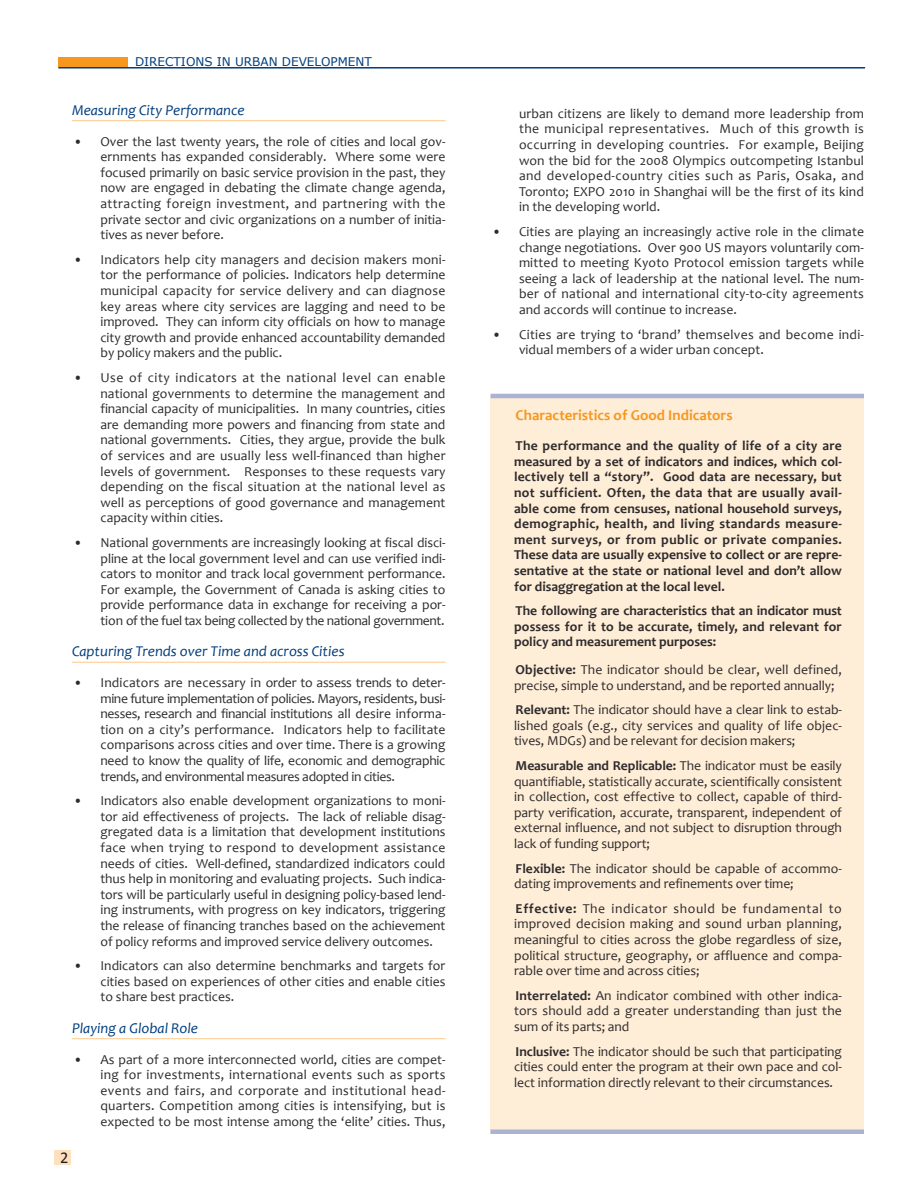
<style>
.page{position:relative;width:918px;height:1188px;background:#fff}
.page>*{position:absolute;margin:0;border:0;box-sizing:border-box;transform-origin:0 0}
.t1{font:16.5px "Calibri";color:#231f20}
.t2{font:italic 15px "Candara";color:#013d7d}
.t3{font:700 15px "Candara";color:#f7971d}
.t4{font:13.65px/15.6px "Candara";color:#2e2b2c;text-align:justify}
.t5{font:700 13.65px/15.6px "Candara";color:#2e2b2c;text-align:justify}
.t6{font:13.65px/15.6px "Candara";letter-spacing:.02em;color:#2e2b2c}
.t7{font:12px "MS Reference Sans Serif";color:#013d7d}
.s1{font-weight:700}
</style>
<div class="page">
<div style="left:55px;top:1150px;width:16px;height:15px;background:#fee0bf"></div>
<div style="left:58px;top:57px;width:70px;height:11px;background:#f7971d"></div>
<hr style="left:58px;top:67px;width:807px;height:2px;background:#013d7d">
<div style="left:490px;top:398px;width:374px;height:736px;background:#feedd7"></div>
<hr style="left:72px;top:120px;width:374px;height:1px;background:#fdc889">
<hr style="left:72px;top:662px;width:374px;height:1px;background:#fdc889">
<hr style="left:72px;top:1038px;width:374px;height:1px;background:#fdc889">
<hr style="left:490px;top:394px;width:374px;height:4px;background:#abb3d2">
<hr style="left:490px;top:1130px;width:374px;height:4px;background:#abb3d2">
<p class="t7" style="left:135px;top:54px;width:238px">DIRECTIONS IN URBAN DEVELOPMENT</p>
<p class="t2" style="left:72px;top:101px;width:174px">Measuring City Performance</p>
<p class="t4" style="left:100px;top:133px;width:347px;text-indent:-27px">• Over the last twenty years, the role of cities and local gov&shy;ernments has expanded considerably. Where some were focused primarily on basic service provision in the past, they now are engaged in debating the climate change agenda, attracting foreign investment, and partnering with the private sector and civic organizations on a number of initia&shy;tives as never before.</p>
<p class="t4" style="left:100px;top:252px;width:347px;text-indent:-27px">• Indicators help city managers and decision makers moni&shy;tor the performance of policies. Indicators help determine municipal capacity for service delivery and can diagnose key areas where city services are lagging and need to be improved. They can inform city officials on how to manage city growth and provide enhanced accountability demanded by policy makers and the public.</p>
<p class="t4" style="left:100px;top:370px;width:347px;text-indent:-27px">• Use of city indicators at the national level can enable national governments to determine the management and financial capacity of municipalities. In many countries, cities are demanding more powers and financing from state and national governments. Cities, they argue, provide the bulk of services and are usually less well-financed than higher levels of government. Responses to these requests vary depending on the fiscal situation at the national level as well as perceptions of good governance and management capacity within cities.</p>
<p class="t4" style="left:100px;top:535px;width:347px;text-indent:-27px">• National governments are increasingly looking at fiscal disci&shy;pline at the local government level and can use verified indi&shy;cators to monitor and track local government performance.<br>For example, the Government of Canada is asking cities to provide performance data in exchange for receiving a por&shy;tion of the fuel tax being collected by the national government.</p>
<p class="t2" style="left:72px;top:643px;width:274px">Capturing Trends over Time and across Cities</p>
<p class="t4" style="left:100px;top:675px;width:347px;text-indent:-27px">• Indicators are necessary in order to assess trends to deter&shy;mine future implementation of policies. Mayors, residents, busi&shy;nesses, research and financial institutions all desire informa&shy;tion on a city’s performance. Indicators help to facilitate comparisons across cities and over time. There is a growing need to know the quality of life, economic and demographic trends, and environmental measures adopted in cities.</p>
<p class="t4" style="left:100px;top:793px;width:347px;text-indent:-27px">• Indicators also enable development organizations to moni&shy;tor aid effectiveness of projects. The lack of reliable disag&shy;gregated data is a limitation that development institutions face when trying to respond to development assistance needs of cities. Well-defined, standardized indicators could thus help in monitoring and evaluating projects. Such indica&shy;tors will be particularly useful in designing policy-based lend&shy;ing instruments, with progress on key indicators, triggering the release of financing tranches based on the achievement of policy reforms and improved service delivery outcomes.</p>
<p class="t4" style="left:100px;top:958px;width:346px;text-indent:-27px">• Indicators can also determine benchmarks and targets for cities based on experiences of other cities and enable cities to share best practices.</p>
<p class="t2" style="left:72px;top:1019px;width:128px">Playing a Global Role</p>
<p class="t4" style="left:100px;top:1051px;width:347px;text-indent:-27px">• As part of a more interconnected world, cities are compet&shy;ing for investments, international events such as sports events and fairs, and corporate and institutional head&shy;quarters. Competition among cities is intensifying, but is expected to be most intense among the ‘elite’ cities. Thus,</p>
<p class="t1" style="left:60px;top:1147px;width:10px">2</p>
<p class="t4" style="left:519px;top:106px;width:347px">urban citizens are likely to demand more leadership from the municipal representatives. Much of this growth is occurring in developing countries. For example, Beijing won the bid for the 2008 Olympics outcompeting Istanbul and developed-country cities such as Paris, Osaka, and Toronto; EXPO 2010 in Shanghai will be the first of its kind in the developing world.</p>
<p class="t4" style="left:519px;top:224px;width:347px;text-indent:-27px">• Cities are playing an increasingly active role in the climate change negotiations. Over 900 US mayors voluntarily com&shy;mitted to meeting Kyoto Protocol emission targets while seeing a lack of leadership at the national level. The num&shy;ber of national and international city-to-city agreements and accords will continue to increase.</p>
<p class="t6" style="left:519px;top:326px;width:347px;text-indent:-27px">• Cities are trying to ‘brand’ themselves and become indi&shy;vidual members of a wider urban concept.</p>
<p class="t3" style="left:516px;top:406px;width:219px">Characteristics of Good Indicators</p>
<p class="t5" style="left:514px;top:438px;width:329px">The performance and the quality of life of a city are measured by a set of indicators and indices, which col&shy;lectively tell a “story”. Good data are necessary, but not sufficient. Often, the data that are usually avail&shy;able come from censuses, national household surveys, demographic, health, and living standards measure&shy;ment surveys, or from public or private companies.<br>These data are usually expensive to collect or are repre&shy;sentative at the state or national level and don’t allow for disaggregation at the local level.</p>
<p class="t5" style="left:514px;top:603px;width:329px">The following are characteristics that an indicator must possess for it to be accurate, timely, and relevant for policy and measurement purposes:</p>
<p class="t4" style="left:514px;top:662px;width:329px"><span class="s1">Objective:</span> The indicator should be clear, well defined, precise, simple to understand, and be reported annually;</p>
<p class="t4" style="left:514px;top:702px;width:329px"><span class="s1">Relevant:</span> The indicator should have a clear link to estab&shy;lished goals (e.g., city services and quality of life objec&shy;tives, MDGs) and be relevant for decision makers;</p>
<p class="t4" style="left:514px;top:758px;width:329px"><span class="s1">Measurable and Replicable:</span> The indicator must be easily quantifiable, statistically accurate, scientifically consistent in collection, cost effective to collect, capable of third&shy;party verification, accurate, transparent, independent of external influence, and not subject to disruption through lack of funding support;</p>
<p class="t4" style="left:514px;top:860px;width:329px"><span class="s1">Flexible:</span> The indicator should be capable of accommo&shy;dating improvements and refinements over time;</p>
<p class="t4" style="left:514px;top:901px;width:329px"><span class="s1">Effective:</span> The indicator should be fundamental to improved decision making and sound urban planning, meaningful to cities across the globe regardless of size, political structure, geography, or affluence and compa&shy;rable over time and across cities;</p>
<p class="t4" style="left:514px;top:988px;width:329px"><span class="s1">Interrelated:</span> An indicator combined with other indica&shy;tors should add a greater understanding than just the sum of its parts; and</p>
<p class="t4" style="left:514px;top:1043px;width:329px"><span class="s1">Inclusive:</span> The indicator should be such that participating cities could enter the program at their own pace and col&shy;lect information directly relevant to their circumstances.</p>
</div>
